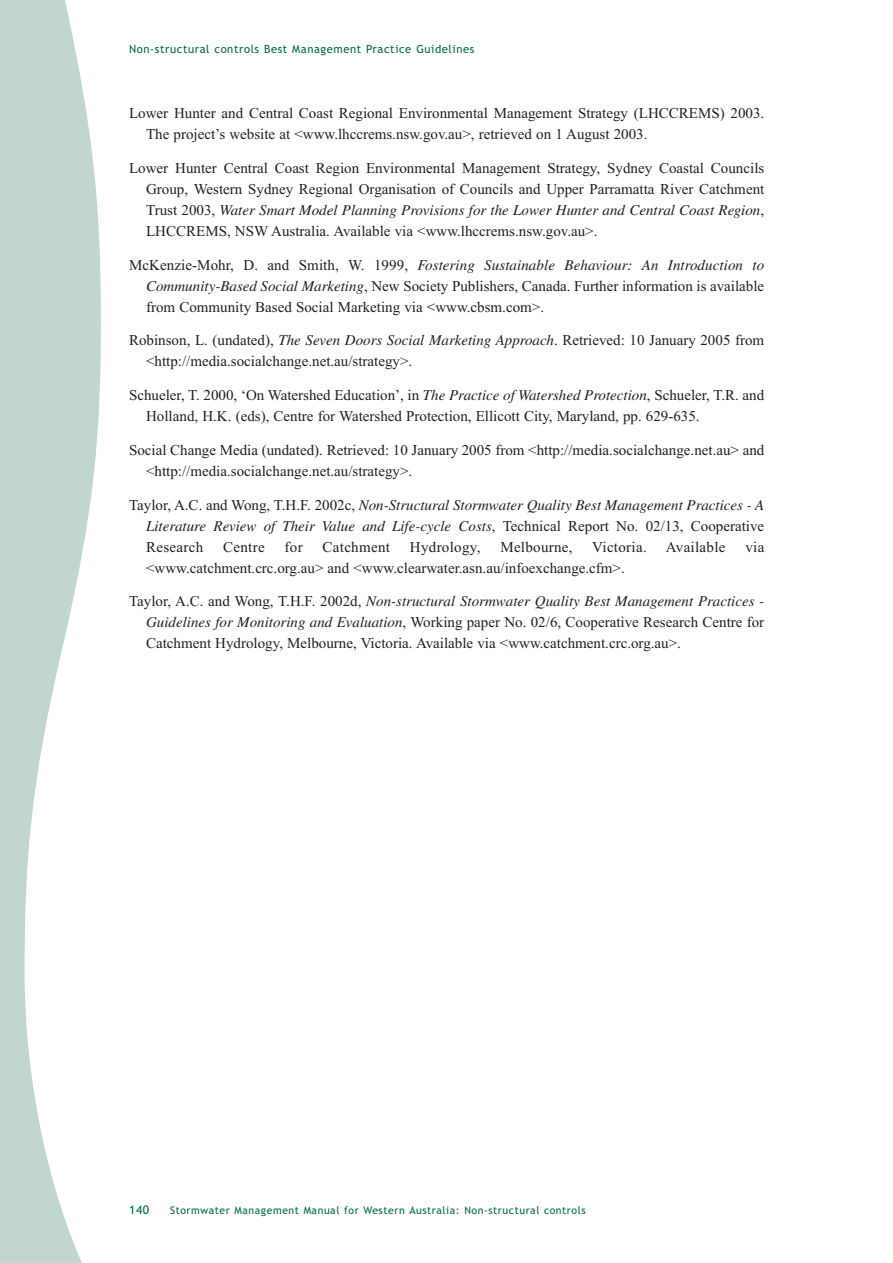
<style>
.page{position:relative;width:893px;height:1263px;background:#fff}
.page>*{position:absolute;margin:0;border:0;box-sizing:border-box;transform-origin:0 0}
.t1{font:15px/21px "Times New Roman";color:#231f20}
.t2{font:italic 15px/21px "Times";color:#231f20;text-align:right}
.t3{font:15px "Times New Roman";letter-spacing:.02em;color:#231f20}
.t4{font:12px "Trebuchet MS";color:#01674d}
.t5{font:11.25px "Trebuchet MS";letter-spacing:.05em;color:#01674d}
.t6{font:10.5px "Trebuchet MS";letter-spacing:.05em;color:#01674d}
.s1{font-family:"Times New Roman";font-style:normal}
.s2{font-family:"Times";font-style:italic}
.s3{font-style:normal}
</style>
<div class="page">
<svg style="left:0;top:0;width:101px;height:1263px;fill:#c1d6cd"></svg>
<p class="t5" style="left:129px;top:45px;width:347px">Non-structural controls Best Management Practice Guidelines</p>
<p class="t1" style="left:146px;top:104px;width:619px;text-indent:-17px">Lower Hunter and Central Coast Regional Environmental Management Strategy (LHCCREMS) 2003.<br>The project’s website at &lt;www.lhccrems.nsw.gov.au&gt;, retrieved on 1 August 2003.</p>
<p class="t1" style="left:129px;top:159px;width:636px;text-align:right">Lower Hunter Central Coast Region Environmental Management Strategy, Sydney Coastal Councils<br>Group, Western Sydney Regional Organisation of Councils and Upper Parramatta River Catchment</p>
<p class="t2" style="left:146px;top:201px;width:619px"><span class="s1">Trust 2003,</span> Water Smart Model Planning Provisions for the Lower Hunter and Central Coast Region<span class="s1">,</span></p>
<p class="t1" style="left:146px;top:222px;width:453px">LHCCREMS, NSW Australia. Available via &lt;www.lhccrems.nsw.gov.au&gt;.</p>
<p class="t2" style="left:129px;top:256px;width:636px"><span class="s1">McKenzie-Mohr, D. and Smith, W. 1999,</span> Fostering Sustainable Behaviour: An Introduction to</p>
<p class="t1" style="left:146px;top:277px;width:619px"><span class="s2">Community-Based Social Marketing</span>, New Society Publishers, Canada. Further information is available from Community Based Social Marketing via &lt;www.cbsm.com&gt;.</p>
<p class="t1" style="left:146px;top:331px;width:619px;text-indent:-17px">Robinson, L. (undated), <span class="s2">The Seven Doors Social Marketing Approach</span>. Retrieved: 10 January 2005 from &lt;http://media.socialchange.net.au/strategy&gt;.</p>
<p class="t1" style="left:146px;top:386px;width:619px;text-indent:-17px">Schueler, T. 2000, ‘On Watershed Education’, in <span class="s2">The Practice of Watershed Protection</span>, Schueler, T.R. and<br>Holland, H.K. (eds), Centre for Watershed Protection, Ellicott City, Maryland, pp. 629-635.</p>
<p class="t1" style="left:146px;top:441px;width:619px;text-indent:-17px">Social Change Media (undated). Retrieved: 10 January 2005 from &lt;http://media.socialchange.net.au&gt; and &lt;http://media.socialchange.net.au/strategy&gt;.</p>
<p class="t2" style="left:129px;top:496px;width:636px"><span class="s1">Taylor, A.C. and Wong, T.H.F. 2002c,</span> Non-Structural Stormwater Quality Best Management Practices - A<br>Literature Review of Their Value and Life-cycle Costs<span class="s3">,</span> <span class="s1">Technical Report No. 02/13, Cooperative</span></p>
<p class="t3" style="left:146px;top:541px;width:59px">Research</p>
<p class="t1" style="left:223px;top:538px;width:43px">Centre</p>
<p class="t1" style="left:284px;top:538px;width:20px">for</p>
<p class="t3" style="left:322px;top:541px;width:69px">Catchment</p>
<p class="t3" style="left:410px;top:541px;width:72px">Hydrology,</p>
<p class="t3" style="left:500px;top:541px;width:74px">Melbourne,</p>
<p class="t3" style="left:592px;top:541px;width:56px">Victoria.</p>
<p class="t3" style="left:665px;top:541px;width:61px">Available</p>
<p class="t1" style="left:745px;top:538px;width:20px">via</p>
<p class="t1" style="left:146px;top:559px;width:480px">&lt;www.catchment.crc.org.au&gt; and &lt;www.clearwater.asn.au/infoexchange.cfm&gt;.</p>
<p class="t2" style="left:129px;top:592px;width:636px"><span class="s1">Taylor, A.C. and Wong, T.H.F. 2002d,</span> Non-structural Stormwater Quality Best Management Practices -</p>
<p class="t1" style="left:146px;top:613px;width:619px"><span class="s2">Guidelines for Monitoring and Evaluation</span>, Working paper No. 02/6, Cooperative Research Centre for<br>Catchment Hydrology, Melbourne, Victoria. Available via &lt;www.catchment.crc.org.au&gt;.</p>
<p class="t4" style="left:129px;top:1205px;width:22px">140</p>
<p class="t6" style="left:170px;top:1207px;width:417px">Stormwater Management Manual for Western Australia: Non-structural controls</p>
</div>
